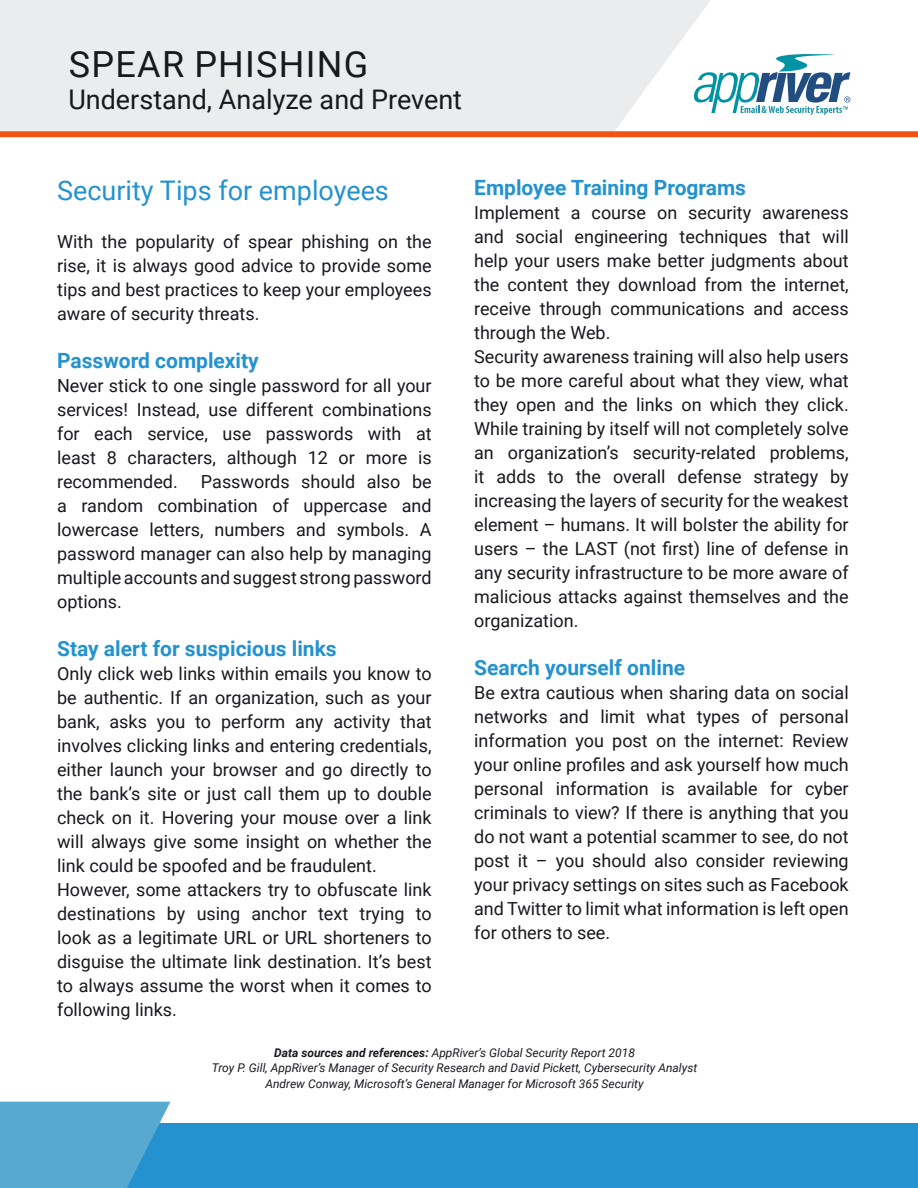
<style>
.page{position:relative;width:918px;height:1188px;background:#fff}
.page>*{position:absolute;margin:0;border:0;box-sizing:border-box;transform-origin:0 0}
.t1{font:36px "Roboto";letter-spacing:.035em;color:#17191e}
.t2{font:27px "Roboto";color:#17191e}
.t3{font:27px "Roboto";color:#2392cf}
.t4{font:700 21px "Roboto";color:#2392cf}
.t5{font:18px/24px "Roboto";color:#17191e;text-align:justify}
.t6{font:italic 12px/14.4px "Roboto";color:#17191e;text-align:center}
.s1{font-weight:700}
</style>
<div class="page">
<div style="left:0;top:0;width:918px;height:131px;background:#eaeced"></div>
<div style="left:0;top:1123px;width:918px;height:65px;background:#2392cf"></div>
<svg style="left:0;top:1102px;width:170px;height:86px"></svg>
<div style="left:0;top:131px;width:918px;height:6px;background:#f05514"></div>
<svg style="left:615px;top:0;width:303px;height:131px"></svg>
<h1 class="t1" style="left:69px;top:39px;width:301px">SPEAR PHISHING</h1>
<h2 class="t2" style="left:68px;top:81px;width:395px">Understand, Analyze and Prevent</h2>
<h2 class="t3" style="left:57px;top:171px;width:333px">Security Tips for employees</h2>
<p class="t5" style="left:57px;top:229px;width:376px">With the popularity of spear phishing on the rise, it is always good advice to provide some tips and best practices to keep your employees aware of security threats.</p>
<p class="t4" style="left:57px;top:346px;width:203px">Password complexity</p>
<p class="t5" style="left:57px;top:373px;width:376px">Never stick to one single password for all your services! Instead, use different combinations for each service, use passwords with at least 8 characters, although 12 or more is recommended.</p>
<p class="t5" style="left:57px;top:469px;width:376px;text-indent:144px">Passwords should also be a random combination of uppercase and lowercase letters, numbers and symbols. A password manager can also help by managing multiple accounts and suggest strong password options.</p>
<p class="t4" style="left:57px;top:634px;width:281px">Stay alert for suspicious links</p>
<p class="t5" style="left:57px;top:661px;width:376px;text-align:left">Only click web links within emails you know to be authentic. If an organization, such as your bank, asks you to perform any activity that involves clicking links and entering credentials, either launch your browser and go directly to the bank’s site or just call them up to double check on it. Hovering your mouse over a link will always give some insight on whether the link could be spoofed and be fraudulent.<br>However, some attackers try to obfuscate link destinations by using anchor text trying to look as a legitimate URL or URL shorteners to disguise the ultimate link destination. It’s best to always assume the worst when it comes to following links.</p>
<p class="t4" style="left:474px;top:173px;width:273px">Employee Training Programs</p>
<p class="t5" style="left:474px;top:200px;width:376px;text-align:left">Implement a course on security awareness and social engineering techniques that will help your users make better judgments about the content they download from the internet, receive through communications and access through the Web.<br>Security awareness training will also help users to be more careful about what they view, what they open and the links on which they click.<br>While training by itself will not completely solve an organization’s security-related problems, it adds to the overall defense strategy by increasing the layers of security for the weakest element – humans. It will bolster the ability for users – the LAST (not first) line of defense in any security infrastructure to be more aware of malicious attacks against themselves and the organization.</p>
<p class="t4" style="left:474px;top:653px;width:212px">Search yourself online</p>
<p class="t5" style="left:474px;top:680px;width:376px">Be extra cautious when sharing data on social networks and limit what types of personal information you post on the internet: Review your online profiles and ask yourself how much personal information is available for cyber criminals to view? If there is anything that you do not want a potential scammer to see, do not post it – you should also consider reviewing your privacy settings on sites such as Facebook and Twitter to limit what information is left open for others to see.</p>
<p class="t6" style="left:212px;top:1045px;width:487px"><span class="s1">Data sources and references:</span> AppRiver’s Global Security Report 2018<br>Troy P. Gill, AppRiver’s Manager of Security Research and David Pickett, Cybersecurity Analyst</p>
<p class="t6" style="left:265px;top:1076px;width:380px">Andrew Conway, Microsoft’s General Manager for Microsoft 365 Security</p>
</div>
